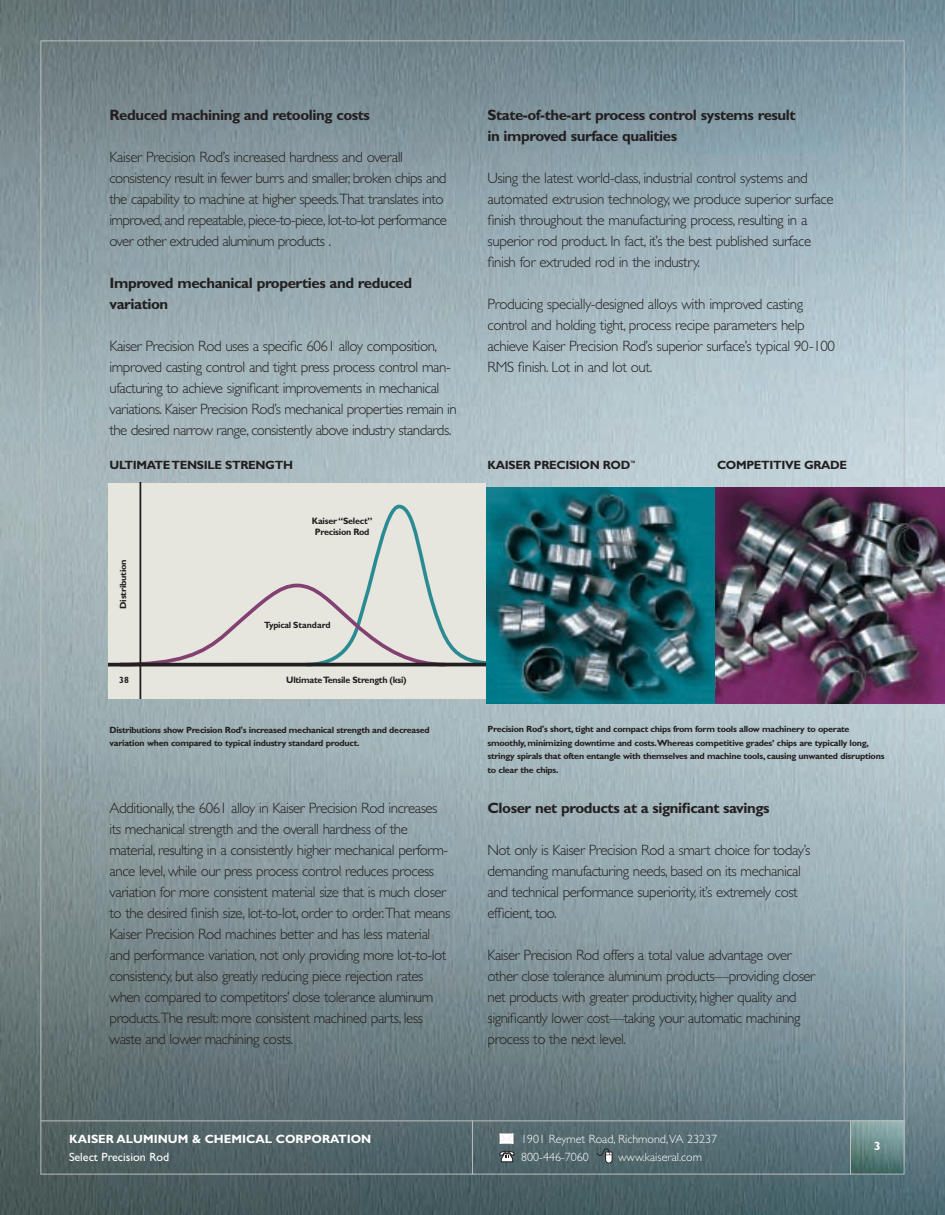
<style>
.page{position:relative;width:945px;height:1215px;background:#fff}
.page>*{position:absolute;margin:0;border:0;box-sizing:border-box;transform-origin:0 0}
.t1{font:300 15px/21px "Gill Sans";letter-spacing:-.03em;color:#231f20}
.t2{font:700 15px/21px "Gill Sans";letter-spacing:-.03em;color:#231f20}
.t3{font:300 12px "Gill Sans";color:#fff}
.t4{font:700 12px "Gill Sans";letter-spacing:-.03em;color:#231f20}
.t5{font:700 12px "Gill Sans";color:#fff}
.t6{font:12px "Gill Sans";color:#fff}
.t7{font:700 9.3px/11.1px "Gill Sans";letter-spacing:-.03em;color:#231f20;text-align:center}
.t8{font:700 9.15px "Gill Sans";letter-spacing:-.01em;color:#231f20}
.t9{font:700 9px/13.5px "Gill Sans";letter-spacing:-.03em;color:#231f20}
</style>
<div class="page">
<img style="left:0;top:0;width:945px;height:1215px">
<img style="left:851px;top:1121px;width:51px;height:51px">
<hr style="left:41px;top:1120px;width:863px;height:1px;background:#bcbdc0">
<hr style="left:850px;top:1120px;width:1px;height:54px;background:#bcbdc0">
<hr style="left:472px;top:1120px;width:1px;height:54px;background:#bcbdc0">
<svg style="left:597px;top:1148px;width:15px;height:15px"></svg>
<svg style="left:499px;top:1151px;width:16px;height:11px"></svg>
<svg style="left:499px;top:1133px;width:15px;height:11px"></svg>
<svg style="left:500px;top:1134px;width:13px;height:9px"></svg>
<div style="left:108px;top:483px;width:378px;height:216px;background:#e7e6de"></div>
<hr style="left:139px;top:483px;width:2px;height:216px;background:#231f20">
<svg style="left:108px;top:503px;width:378px;height:167px"></svg>
<img style="left:486px;top:487px;width:230px;height:216px">
<img style="left:716px;top:487px;width:229px;height:216px">
<p class="t2" style="left:110px;top:106px;width:262px">Reduced machining and retooling costs</p>
<p class="t1" style="left:110px;top:148px;width:339px">Kaiser Precision Rod’s increased hardness and overall consistency result in fewer burrs and smaller, broken chips and the capability to machine at higher speeds.That translates into improved, and repeatable, piece-to-piece, lot-to-lot performance over other extruded aluminum products .</p>
<p class="t2" style="left:110px;top:274px;width:304px">Improved mechanical properties and reduced variation</p>
<p class="t1" style="left:110px;top:337px;width:349px">Kaiser Precision Rod uses a specific 6061 alloy composition, improved casting control and tight press process control man&shy;ufacturing to achieve significant improvements in mechanical variations. Kaiser Precision Rod’s mechanical properties remain in the desired narrow range, consistently above industry standards.</p>
<p class="t2" style="left:488px;top:106px;width:310px">State-of-the-art process control systems result in improved surface qualities</p>
<p class="t1" style="left:488px;top:169px;width:348px">Using the latest world-class, industrial control systems and automated extrusion technology, we produce superior surface finish throughout the manufacturing process, resulting in a superior rod product. In fact, it’s the best published surface finish for extruded rod in the industry.</p>
<p class="t1" style="left:488px;top:295px;width:349px">Producing specially-designed alloys with improved casting control and holding tight, process recipe parameters help achieve Kaiser Precision Rod’s superior surface’s typical 90-100<br>RMS finish. Lot in and lot out.</p>
<p class="t4" style="left:110px;top:461px;width:185px">ULTIMATE TENSILE STRENGTH</p>
<p class="t4" style="left:488px;top:461px;width:150px">KAISER PRECISION ROD<sup>™</sup></p>
<p class="t4" style="left:717px;top:461px;width:132px">COMPETITIVE GRADE</p>
<p class="t9" style="left:117px;top:609px;width:51px;rotate:-90deg">Distribution</p>
<p class="t7" style="left:312px;top:516px;width:62px">Kaiser “Select”<br>Precision Rod</p>
<p class="t8" style="left:264px;top:621px;width:68px">Typical Standard</p>
<p class="t8" style="left:119px;top:676px;width:11px">38</p>
<p class="t7" style="left:286px;top:675px;width:122px">Ultimate Tensile Strength (ksi)</p>
<p class="t9" style="left:110px;top:724px;width:322px">Distributions show Precision Rod's increased mechanical strength and decreased variation when compared to typical industry standard product.</p>
<p class="t1" style="left:110px;top:799px;width:342px">Additionally, the 6061 alloy in Kaiser Precision Rod increases its mechanical strength and the overall hardness of the material, resulting in a consistently higher mechanical perform&shy;ance level, while our press process control reduces process variation for more consistent material size that is much closer to the desired finish size, lot-to-lot, order to order.That means Kaiser Precision Rod machines better and has less material and performance variation, not only providing more lot-to-lot consistency, but also greatly reducing piece rejection rates when compared to competitors’ close tolerance aluminum products.The result: more consistent machined parts, less waste and lower machining costs.</p>
<p class="t9" style="left:488px;top:724px;width:399px">Precision Rod's short, tight and compact chips from form tools allow machinery to operate smoothly, minimizing downtime and costs.Whereas competitive grades’ chips are typically long, stringy spirals that often entangle with themselves and machine tools, causing unwanted disruptions to clear the chips.</p>
<p class="t2" style="left:488px;top:799px;width:284px">Closer net products at a significant savings</p>
<p class="t1" style="left:488px;top:841px;width:325px">Not only is Kaiser Precision Rod a smart choice for today’s demanding manufacturing needs, based on its mechanical and technical performance superiority, it’s extremely cost efficient, too.</p>
<p class="t1" style="left:488px;top:946px;width:329px">Kaiser Precision Rod offers a total value advantage over other close tolerance aluminum products—providing closer net products with greater productivity, higher quality and significantly lower cost—taking your automatic machining process to the next level.</p>
<p class="t5" style="left:69px;top:1135px;width:304px">KAISER ALUMINUM &amp; CHEMICAL CORPORATION</p>
<p class="t3" style="left:521px;top:1135px;width:198px">1901 Reymet Road, Richmond,VA 23237</p>
<p class="t6" style="left:69px;top:1153px;width:102px">Select Precision Rod</p>
<p class="t3" style="left:521px;top:1153px;width:69px">800-446-7060</p>
<p class="t3" style="left:618px;top:1153px;width:85px">www.kaiseral.com</p>
<p class="t5" style="left:874px;top:1142px;width:8px">3</p>
</div>
